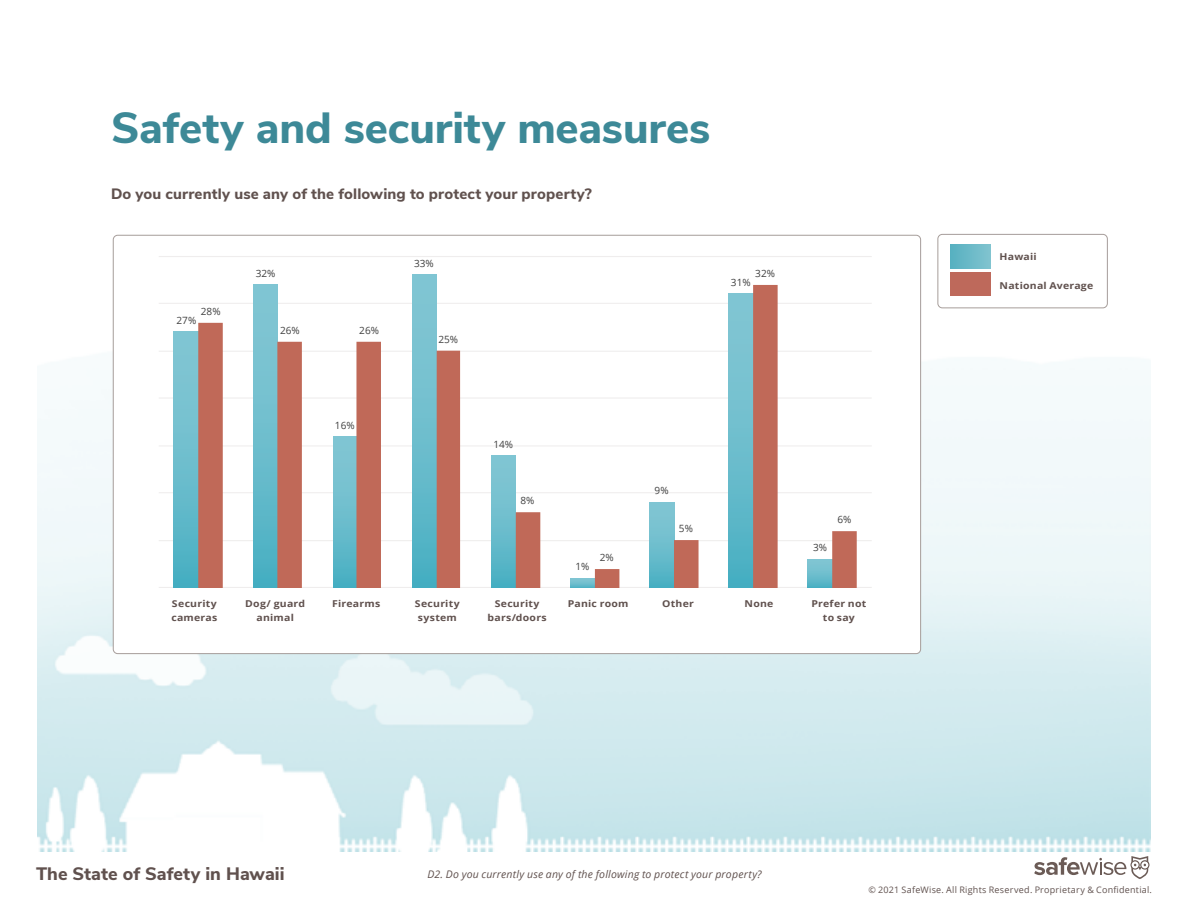
<style>
.page{position:relative;width:1188px;height:918px;background:#fff}
.page>*{position:absolute;margin:0;border:0;box-sizing:border-box;transform-origin:0 0}
.t1{font:800 43.5px "Nunito Sans";letter-spacing:-.005em;color:#3d8997}
.t2{font:800 18px "Nunito Sans";color:#60514e}
.t3{font:800 15px "Nunito Sans";letter-spacing:.01em;color:#60514e}
.t4{font:italic 10.5px "Open Sans";letter-spacing:.02em;color:#60514e}
.t5{font:10.05px "Open Sans";color:#404040}
.t6{font:700 9.45px/13.5px "Open Sans";letter-spacing:.025em;color:#60514e;text-align:center;scale:1.11 1}
.t7{font:9px "Open Sans";letter-spacing:.025em;color:#60514e}
</style>
<div class="page">
<img style="left:37px;top:233px;width:1114px;height:619px">
<svg style="left:1034px;top:856px;width:116px;height:23px"></svg>
<div style="left:938px;top:234px;width:169px;height:74px;background:#fff;border-radius:4px"></div>
<div style="left:938px;top:234px;width:170px;height:74px;border:1px solid #a69d9a;border-radius:4px"></div>
<div style="left:951px;top:272px;width:40px;height:24px;background:#be695b"></div>
<div style="left:951px;top:245px;width:40px;height:24px;background:linear-gradient(to right,#57b0c1,#80c3cf)"></div>
<div style="left:113px;top:235px;width:808px;height:419px;background:#fff;border-radius:4px"></div>
<hr style="left:159px;top:587px;width:713px;height:1px;background:#efeded">
<hr style="left:159px;top:540px;width:713px;height:1px;background:#f0efee">
<hr style="left:159px;top:492px;width:713px;height:1px;background:#f2f0f0">
<hr style="left:159px;top:445px;width:713px;height:1px;background:#f5f4f4">
<hr style="left:159px;top:397px;width:713px;height:2px;background:#f5f4f4">
<hr style="left:159px;top:351px;width:713px;height:1px;background:#f2f1f1">
<hr style="left:159px;top:303px;width:713px;height:1px;background:#f1efef">
<hr style="left:159px;top:256px;width:713px;height:1px;background:#efeded">
<div style="left:174px;top:332px;width:24px;height:256px;background:linear-gradient(to bottom,#89c8d5,#4cb1c3)"></div>
<div style="left:412px;top:275px;width:25px;height:313px;background:#7fc5d3"></div>
<svg style="left:198px;top:285px;width:659px;height:303px"></svg>
<h1 class="t1" style="left:111px;top:96px;width:601px">Safety and security measures</h1>
<h3 class="t3" style="left:111px;top:183px;width:483px">Do you currently use any of the following to protect your property?</h3>
<p class="t5" style="left:201px;top:304px;width:21px">28%</p>
<p class="t5" style="left:177px;top:313px;width:21px">27%</p>
<p class="t5" style="left:256px;top:267px;width:21px">32%</p>
<p class="t5" style="left:280px;top:323px;width:21px">26%</p>
<p class="t5" style="left:359px;top:323px;width:21px">26%</p>
<p class="t5" style="left:335px;top:418px;width:21px">16%</p>
<p class="t5" style="left:414px;top:257px;width:21px">33%</p>
<p class="t5" style="left:438px;top:332px;width:21px">25%</p>
<p class="t5" style="left:493px;top:437px;width:21px">14%</p>
<p class="t5" style="left:521px;top:494px;width:15px">8%</p>
<p class="t5" style="left:755px;top:267px;width:21px">32%</p>
<p class="t5" style="left:731px;top:276px;width:21px">31%</p>
<p class="t5" style="left:575px;top:560px;width:15px">1%</p>
<p class="t5" style="left:600px;top:551px;width:15px">2%</p>
<p class="t5" style="left:655px;top:484px;width:15px">9%</p>
<p class="t5" style="left:679px;top:522px;width:15px">5%</p>
<p class="t5" style="left:813px;top:541px;width:15px">3%</p>
<p class="t5" style="left:837px;top:513px;width:15px">6%</p>
<p class="t6" style="left:171px;top:597px;width:43px;text-align:left">Security cameras</p>
<p class="t6" style="left:245px;top:597px;width:56px">Dog/ guard animal</p>
<p class="t6" style="left:332px;top:597px;width:45px">Firearms</p>
<p class="t6" style="left:415px;top:597px;width:42px">Security system</p>
<p class="t6" style="left:488px;top:597px;width:55px">Security bars/doors</p>
<p class="t6" style="left:568px;top:597px;width:56px">Panic room</p>
<p class="t6" style="left:662px;top:597px;width:30px">Other</p>
<p class="t6" style="left:745px;top:597px;width:28px">None</p>
<p class="t6" style="left:811px;top:597px;width:51px">Prefer not to say</p>
<h2 class="t2" style="left:36px;top:860px;width:250px">The State of Safety in Hawaii</h2>
<p class="t4" style="left:428px;top:867px;width:336px">D2. Do you currently use any of the following to protect your property?</p>
<p class="t6" style="left:1000px;top:250px;width:35px">Hawaii</p>
<p class="t6" style="left:1000px;top:278px;width:86px">National Average</p>
<p class="t7" style="left:868px;top:884px;width:285px">© 2021 SafeWise. All Rights Reserved. Proprietary &amp; Confidential.</p>
</div>
